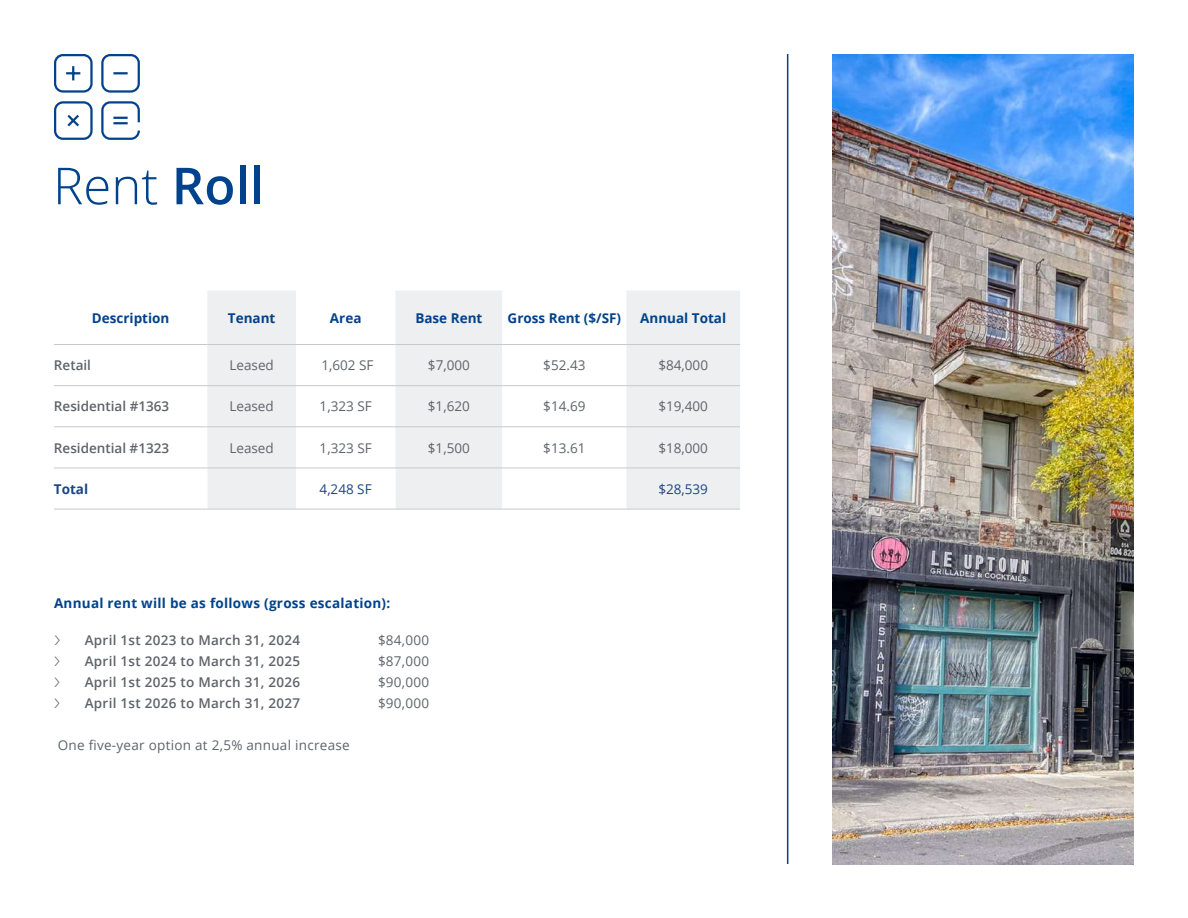
<style>
.page{position:relative;width:1188px;height:918px;background:#fff}
.page>*{position:absolute;margin:0;border:0;box-sizing:border-box;transform-origin:0 0}
.t1{font:300 51px "Open Sans";color:#00438c}
.t2{font:13.5px "Open Sans";color:#5f636a}
.t3{font:600 13.5px "Open Sans";letter-spacing:.02em;color:#5f636a}
.t4{font:700 13.5px "Open Sans";color:#00438c}
.t5{font:700 13.5px "Open Sans";letter-spacing:.02em;color:#00438c}
.t6{font:13.5px "Open Sans";letter-spacing:.02em;color:#5f636a}
.t7{font:600 13.5px "Open Sans";color:#5f636a}
.t8{font:13.5px "Open Sans";color:#1b4689}
.t9{font:700 13.5px "Open Sans";color:#1b4689}
.s1{font-weight:600}
.s2{font-family:"Aaux Next";font-weight:400}
</style>
<div class="page">
<img style="left:833px;top:54px;width:301px;height:810px">
<hr style="left:787px;top:54px;width:1px;height:810px;background:#00438c">
<svg style="left:54px;top:291px;width:686px;height:218px"></svg>
<hr style="left:54px;top:344px;width:153px;height:1px;background:#c7c9c8">
<hr style="left:207px;top:344px;width:89px;height:1px;background:#c7c9c8">
<hr style="left:296px;top:344px;width:99px;height:1px;background:#c7c9c8">
<hr style="left:395px;top:344px;width:107px;height:1px;background:#c7c9c8">
<hr style="left:502px;top:344px;width:124px;height:1px;background:#c7c9c8">
<hr style="left:626px;top:344px;width:114px;height:1px;background:#c7c9c8">
<hr style="left:54px;top:385px;width:153px;height:1px;background:#c7c9c8">
<hr style="left:207px;top:385px;width:89px;height:1px;background:#c7c9c8">
<hr style="left:296px;top:385px;width:99px;height:1px;background:#c7c9c8">
<hr style="left:395px;top:385px;width:107px;height:1px;background:#c7c9c8">
<hr style="left:502px;top:385px;width:124px;height:1px;background:#c7c9c8">
<hr style="left:626px;top:385px;width:114px;height:1px;background:#c7c9c8">
<hr style="left:54px;top:426px;width:153px;height:1px;background:#c7c9c8">
<hr style="left:54px;top:468px;width:153px;height:1px;background:#c7c9c8">
<hr style="left:207px;top:426px;width:89px;height:1px;background:#c7c9c8">
<hr style="left:296px;top:426px;width:99px;height:1px;background:#c7c9c8">
<hr style="left:395px;top:426px;width:107px;height:1px;background:#c7c9c8">
<hr style="left:502px;top:426px;width:124px;height:1px;background:#c7c9c8">
<hr style="left:626px;top:426px;width:114px;height:1px;background:#c7c9c8">
<hr style="left:207px;top:468px;width:89px;height:1px;background:#c7c9c8">
<hr style="left:296px;top:468px;width:99px;height:1px;background:#c7c9c8">
<hr style="left:395px;top:468px;width:107px;height:1px;background:#c7c9c8">
<hr style="left:502px;top:468px;width:124px;height:1px;background:#c7c9c8">
<hr style="left:626px;top:468px;width:114px;height:1px;background:#c7c9c8">
<hr style="left:54px;top:509px;width:153px;height:1px;background:#c7c9c8">
<hr style="left:207px;top:509px;width:89px;height:1px;background:#c7c9c8">
<hr style="left:296px;top:509px;width:99px;height:1px;background:#c7c9c8">
<hr style="left:395px;top:509px;width:107px;height:1px;background:#c7c9c8">
<hr style="left:502px;top:509px;width:124px;height:1px;background:#c7c9c8">
<hr style="left:626px;top:509px;width:114px;height:1px;background:#c7c9c8">
<svg style="left:54px;top:54px;width:86px;height:86px"></svg>
<h1 class="t1" style="left:53px;top:151px;width:212px">Rent <span class="s1">Roll</span></h1>
<p class="t4" style="left:92px;top:308px;width:79px">Description</p>
<p class="t4" style="left:228px;top:308px;width:49px">Tenant</p>
<p class="t4" style="left:330px;top:308px;width:33px">Area</p>
<p class="t4" style="left:415px;top:308px;width:69px">Base Rent</p>
<p class="t4" style="left:508px;top:308px;width:115px">Gross Rent ($/SF)</p>
<p class="t4" style="left:640px;top:308px;width:88px">Annual Total</p>
<p class="t3" style="left:54px;top:356px;width:39px">Retail</p>
<p class="t2" style="left:229px;top:356px;width:46px">Leased</p>
<p class="t2" style="left:321px;top:356px;width:54px">1,602 SF</p>
<p class="t2" style="left:428px;top:356px;width:43px">$7,000</p>
<p class="t2" style="left:543px;top:356px;width:44px">$52.43</p>
<p class="t2" style="left:658px;top:356px;width:51px">$84,000</p>
<p class="t7" style="left:54px;top:397px;width:117px">Residential #1363</p>
<p class="t2" style="left:229px;top:397px;width:46px">Leased</p>
<p class="t2" style="left:320px;top:397px;width:54px">1,323 SF</p>
<p class="t2" style="left:428px;top:397px;width:43px">$1,620</p>
<p class="t2" style="left:543px;top:397px;width:44px">$14.69</p>
<p class="t2" style="left:658px;top:397px;width:51px">$19,400</p>
<p class="t7" style="left:54px;top:438px;width:117px">Residential #1323</p>
<p class="t2" style="left:229px;top:438px;width:46px">Leased</p>
<p class="t2" style="left:320px;top:438px;width:54px">1,323 SF</p>
<p class="t2" style="left:428px;top:438px;width:43px">$1,500</p>
<p class="t2" style="left:543px;top:438px;width:44px">$13.61</p>
<p class="t2" style="left:658px;top:438px;width:51px">$18,000</p>
<p class="t9" style="left:54px;top:479px;width:36px">Total</p>
<p class="t8" style="left:320px;top:480px;width:54px">4,248 SF</p>
<p class="t8" style="left:658px;top:480px;width:51px">$28,539</p>
<p class="t5" style="left:54px;top:593px;width:338px">Annual rent will be as follows (gross escalation):</p>
<p class="t3" style="left:54px;top:631px;width:248px"><span class="s2">&gt;</span> April 1st 2023 to March 31, 2024</p>
<p class="t2" style="left:378px;top:631px;width:53px">$84,000</p>
<p class="t3" style="left:54px;top:652px;width:248px"><span class="s2">&gt;</span> April 1st 2024 to March 31, 2025</p>
<p class="t2" style="left:378px;top:652px;width:53px">$87,000</p>
<p class="t3" style="left:54px;top:673px;width:248px"><span class="s2">&gt;</span> April 1st 2025 to March 31, 2026</p>
<p class="t2" style="left:378px;top:673px;width:53px">$90,000</p>
<p class="t3" style="left:54px;top:694px;width:248px"><span class="s2">&gt;</span> April 1st 2026 to March 31, 2027</p>
<p class="t2" style="left:378px;top:694px;width:53px">$90,000</p>
<p class="t6" style="left:58px;top:736px;width:294px">One five-year option at 2,5% annual increase</p>
</div>
